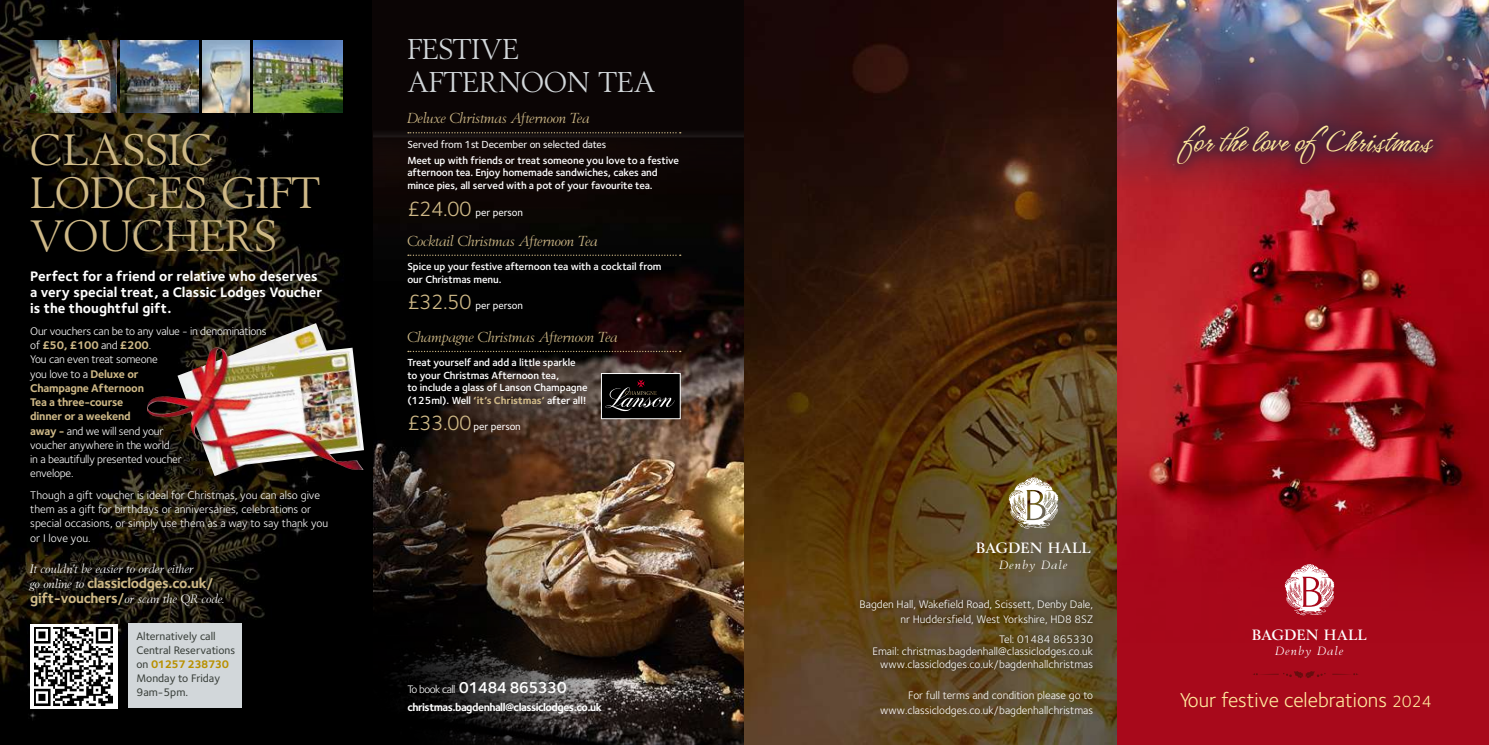
<style>
.page{position:relative;width:1489px;height:745px;background:#fff}
.page>*{position:absolute;margin:0;border:0;box-sizing:border-box;transform-origin:0 0}
.t1{font:45.88px/43.1px "Berling";color:#cfb987}
.t2{font:34.62px "Hurricane";color:#ffe99d}
.t3{font:30px/32.5px "Berling";color:#d2d7da}
.t4{font:20.75px "Foundry Sterling";color:#ffe99d}
.t5{font:600 16.25px "Foundry Sterling";letter-spacing:-.045em;color:#fff}
.t6{font:15.5px "Berling Bld";letter-spacing:.04em;color:#fff}
.t7{font:15.12px "Berling Itlic";letter-spacing:-.01em;color:#cfb987}
.t8{font:700 14.38px "Foundry Sterling";letter-spacing:-.02em;color:#cfb987}
.t9{font:700 14.25px/15.9px "Foundry Sterling";color:#fff}
.t10{font:12.88px "Berling Itlic";color:#fff}
.t11{font:12.5px "Berling Itlic";letter-spacing:.1em;color:#fff}
.t12{font:11.5px/14.2px "Foundry Sterling";letter-spacing:-.02em;color:#fff}
.t13{font:11.5px/14.2px "Foundry Sterling";color:#fff}
.t14{font:500 11.38px/14px "Foundry Sterling";color:#3a403b}
.t15{font:11.25px/15px "Foundry Sterling";color:#fff;text-align:right}
.t16{font:700 11.25px "Foundry Sterling";letter-spacing:-.045em;color:#fff}
.t17{font:600 10.62px/12.5px "Foundry Sterling";letter-spacing:-.01em;color:#fff}
.t18{font:500 10.62px "Foundry Sterling";letter-spacing:-.01em;color:#fff}
.s1{font-weight:700;color:#cfb987}
.s2{font-family:"Berling Itlic";font-weight:400;font-size:12.88px;color:#fff}
.s3{font-family:"Foundry Sterling";font-weight:700;font-size:14.38px;color:#cfb987}
.s4{font-weight:700;color:#b89000}
.s5{font-weight:400;font-size:21.25px;color:#cfb987}
.s6{font-weight:400;font-size:11.25px}
.s7{font-size:16.75px}
</style>
<div class="page">
<img style="left:1116px;top:293px;width:372px;height:236px">
<div style="left:1108px;top:529px;width:380px;height:211px;background:#a8091b"></div>
<img style="left:1116px;top:0;width:372px;height:293px">
<div style="left:1160px;top:109px;width:289px;height:71px;background:#002848;opacity:.44"></div>
<svg style="left:1253px;top:671px;width:72px;height:7px"></svg>
<img style="left:372px;top:206px;width:372px;height:538px">
<img style="left:0;top:0;width:372px;height:744px">
<div style="left:601px;top:373px;width:79px;height:45px;background:#000"></div>
<svg style="left:605px;top:379px;width:69px;height:32px"></svg>
<div style="left:601px;top:373px;width:79px;height:46px;border:1px solid #fff"></div>
<div style="left:372px;top:0;width:372px;height:206px;background:#0b0505"></div>
<svg style="left:408px;top:132px;width:272px;height:1px"></svg>
<svg style="left:408px;top:254px;width:272px;height:2px"></svg>
<svg style="left:408px;top:350px;width:272px;height:2px"></svg>
<img style="left:744px;top:0;width:372px;height:744px">
<svg style="left:372px;top:577px;width:273px;height:167px"></svg>
<img style="left:30px;top:40px;width:87px;height:72px">
<img style="left:120px;top:40px;width:78px;height:72px">
<img style="left:253px;top:40px;width:89px;height:72px">
<div style="left:145px;top:321px;width:233px;height:169px;background:#000;opacity:.5"></div>
<img style="left:147px;top:323px;width:217px;height:153px">
<img style="left:202px;top:40px;width:47px;height:72px">
<svg style="left:30px;top:624px;width:88px;height:84px"></svg>
<img style="left:35px;top:627px;width:77px;height:78px">
<div style="left:128px;top:623px;width:114px;height:84px;background:#d2d7da"></div>
<svg style="left:1008px;top:477px;width:50px;height:51px"></svg>
<svg style="left:1284px;top:564px;width:50px;height:51px"></svg>
<div style="left:853px;top:592px;width:246px;height:84px;background:#000;opacity:.75"></div>
<h1 class="t1" style="left:30px;top:129px;width:291px">CLASSIC<br>LODGES GIFT<br>VOUCHERS</h1>
<h3 class="t9" style="left:30px;top:268px;width:293px">Perfect for a friend or relative who deserves a very special treat, a Classic Lodges Voucher is the thoughtful gift.</h3>
<p class="t12" style="left:30px;top:323px;width:238px">Our vouchers can be to any value - in denominations of <span class="s1">£50, £100</span> and <span class="s1">£200</span>.<br>You can even treat someone<br>you love to a <span class="s1">Deluxe or<br>Champagne Afternoon<br>Tea a three-course<br>dinner or a weekend<br>away -</span> and we will send your<br>voucher anywhere in the world<br>in a beautifully presented voucher<br>envelope.</p>
<p class="t13" style="left:30px;top:487px;width:300px">Though a gift voucher is ideal for Christmas, you can also give them as a gift for birthdays or anniversaries, celebrations or special occasions, or simply use them as a way to say thank you or I love you.</p>
<p class="t10" style="left:30px;top:561px;width:165px">It couldn’t be easier to order either</p>
<h3 class="t8" style="left:30px;top:574px;width:185px"><span class="s2">go online to</span> classiclodges.co.uk/</h3>
<p class="t10" style="left:30px;top:591px;width:196px"><span class="s3">gift-vouchers/</span>or scan the QR code.</p>
<p class="t14" style="left:136px;top:629px;width:100px">Alternatively call<br>Central Reservations on <span class="s4">01257 238730<br></span>Monday to Friday<br>9am-5pm.</p>
<h3 class="t3" style="left:407px;top:34px;width:249px">FESTIVE<br>AFTERNOON TEA</h3>
<h3 class="t7" style="left:407px;top:110px;width:184px">Deluxe Christmas Afternoon Tea</h3>
<p class="t18" style="left:407px;top:138px;width:200px">Served from 1st December on selected dates</p>
<p class="t17" style="left:407px;top:154px;width:273px">Meet up with friends or treat someone you love to a festive afternoon tea. Enjoy homemade sandwiches, cakes and mince pies, all served with a pot of your favourite tea.</p>
<p class="t18" style="left:407px;top:206px;width:117px"><span class="s5">£24.00</span> per person</p>
<h3 class="t7" style="left:407px;top:232px;width:192px">Cocktail Christmas Afternoon Tea</h3>
<p class="t17" style="left:407px;top:260px;width:256px">Spice up your festive afternoon tea with a cocktail from our Christmas menu.</p>
<p class="t18" style="left:407px;top:299px;width:117px"><span class="s5">£32.50</span> per person</p>
<h3 class="t7" style="left:407px;top:328px;width:212px">Champagne Christmas Afternoon Tea</h3>
<p class="t17" style="left:407px;top:356px;width:182px">Treat yourself and add a little sparkle to your Christmas Afternoon tea,<br>to include a glass of Lanson Champagne (125ml). Well <span class="s1">‘it’s Christmas’</span> after all!</p>
<p class="t18" style="left:407px;top:420px;width:115px"><span class="s5">£33.00</span> per person</p>
<h3 class="t5" style="left:407px;top:677px;width:161px"><span class="s6">To book call</span> 01484 865330</h3>
<p class="t16" style="left:407px;top:700px;width:196px">christmas.bagdenhall@classiclodges.co.uk</p>
<h2 class="t2" style="left:1180px;top:119px;width:251px">for the love of Christmas</h2>
<h3 class="t6" style="left:976px;top:538px;width:116px">BAGDEN HALL</h3>
<p class="t11" style="left:999px;top:557px;width:70px">Denby Dale</p>
<p class="t15" style="left:859px;top:596px;width:235px">Bagden Hall, Wakefield Road, Scissett, Denby Dale, nr Huddersfield, West Yorkshire, HD8 8SZ</p>
<p class="t15" style="left:872px;top:632px;width:222px;line-height:12.5px">Tel: 01484 865330<br>Email: christmas.bagdenhall@classiclodges.co.uk www.classiclodges.co.uk/bagdenhallchristmas</p>
<p class="t15" style="left:880px;top:687px;width:214px">For full terms and condition please go to www.classiclodges.co.uk/bagdenhallchristmas</p>
<h3 class="t6" style="left:1252px;top:625px;width:116px">BAGDEN HALL</h3>
<p class="t11" style="left:1275px;top:644px;width:70px">Denby Dale</p>
<h3 class="t4" style="left:1179px;top:687px;width:253px">Your festive celebrations <span class="s7">2024</span></h3>
</div>
